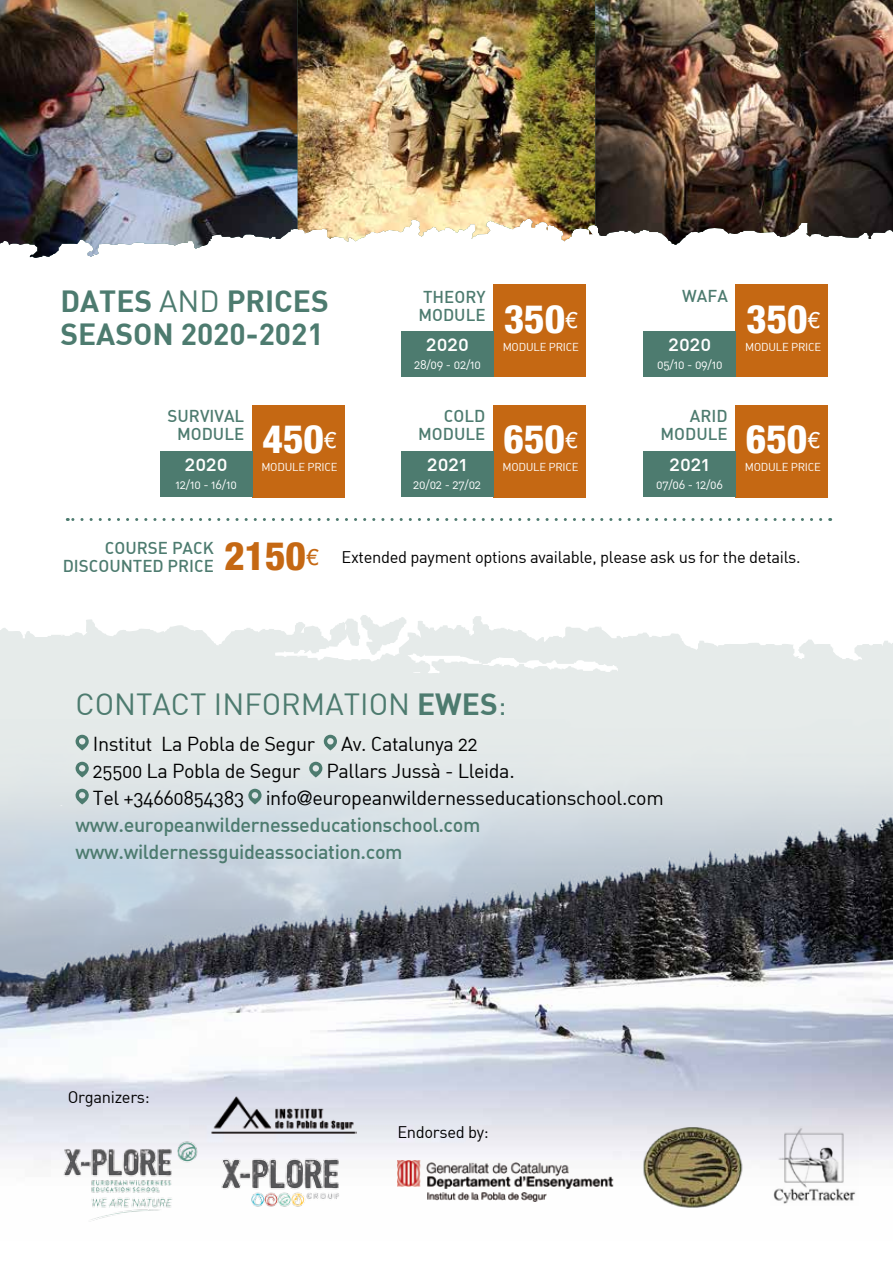
<style>
.page{position:relative;width:893px;height:1263px;background:#fff}
.page>*{position:absolute;margin:0;border:0;box-sizing:border-box;transform-origin:0 0}
.t1{font:800 condensed 39.3px "Helvetica Neue LT Std";color:#fff}
.t2{font:30px/33px "DIN Bold";color:#4d7b6f}
.t3{font:30px "DIN";color:#4d7b6f}
.t4{font:20.25px "DIN Medium Alternate";color:#fff}
.t5{font:19.8px/27px "DIN Regular Alternate";letter-spacing:-.02em;color:#000}
.t6{font:19.8px/27px "DIN Medium Alternate";letter-spacing:-.02em;color:#4d7b6f}
.t7{font:16.8px/18px "DIN Medium Alternate";color:#4d7b6f;text-align:right}
.t8{font:16.5px "DIN Regular Alternate";letter-spacing:-.02em;color:#000}
.t9{font:12.3px "DIN Regular Alternate";letter-spacing:-.02em;color:#fff}
.t10{font:11.25px "DIN Regular Alternate";letter-spacing:-.02em;color:#fff}
.s1{font-family:"DIN"}
.s2{font-family:"Helvetica Neue";font-weight:400;font-stretch:normal;font-size:22.5px}
.s3{font-family:"Helvetica Neue LT Std";font-weight:800;font-stretch:condensed;font-size:39.3px;color:#c56813}
.s4{font-family:"Helvetica Neue";font-size:22.5px;color:#c56813}
.s5{font-family:"DIN Bold"}
.s6{font-family:"Helvetica Neue"}
</style>
<div class="page">
<svg style="left:0;top:616px;width:893px;height:79px;fill:#e6ebea"></svg>
<img style="left:0;top:695px;width:893px;height:469px">
<img style="left:541px;top:0;width:54px;height:242px">
<img style="left:0;top:0;width:297px;height:258px">
<img style="left:297px;top:0;width:244px;height:242px">
<img style="left:595px;top:0;width:298px;height:245px">
<div style="left:252px;top:405px;width:92px;height:92px;background:#c56813"></div>
<div style="left:160px;top:451px;width:92px;height:46px;background:#4d7b6f"></div>
<div style="left:493px;top:405px;width:92px;height:92px;background:#c56813"></div>
<div style="left:401px;top:451px;width:92px;height:46px;background:#4d7b6f"></div>
<div style="left:493px;top:285px;width:93px;height:92px;background:#c56813"></div>
<div style="left:401px;top:331px;width:92px;height:46px;background:#4d7b6f"></div>
<div style="left:736px;top:285px;width:92px;height:92px;background:#c56813"></div>
<div style="left:644px;top:331px;width:92px;height:46px;background:#4d7b6f"></div>
<div style="left:736px;top:405px;width:92px;height:92px;background:#c56813"></div>
<div style="left:644px;top:451px;width:92px;height:46px;background:#4d7b6f"></div>
<svg style="left:67px;top:518px;width:754px;height:3px"></svg>
<svg style="left:75px;top:735px;width:14px;height:15px"></svg>
<svg style="left:324px;top:735px;width:13px;height:15px"></svg>
<svg style="left:75px;top:762px;width:14px;height:15px"></svg>
<svg style="left:309px;top:762px;width:14px;height:15px"></svg>
<svg style="left:75px;top:789px;width:14px;height:15px"></svg>
<svg style="left:248px;top:789px;width:14px;height:15px"></svg>
<img style="left:211px;top:1095px;width:145px;height:39px">
<img style="left:769px;top:1126px;width:89px;height:78px">
<img style="left:397px;top:1160px;width:219px;height:42px">
<img style="left:637px;top:1124px;width:112px;height:84px">
<img style="left:59px;top:1134px;width:142px;height:88px">
<img style="left:211px;top:1150px;width:143px;height:57px">
<h2 class="t2" style="left:60px;top:284px;width:270px">DATES <span class="s1">AND</span> PRICES<br>SEASON 2020-2021</h2>
<p class="t7" style="left:418px;top:288px;width:69px;text-align:left">THEORY<br>MODULE</p>
<p class="t4" style="left:426px;top:331px;width:45px">2020</p>
<h1 class="t1" style="left:504px;top:295px;width:75px">350<span class="s2">€</span></h1>
<p class="t10" style="left:503px;top:340px;width:78px">MODULE PRICE</p>
<p class="t7" style="left:682px;top:286px;width:47px">WAFA</p>
<p class="t4" style="left:668px;top:331px;width:45px">2020</p>
<h1 class="t1" style="left:746px;top:295px;width:75px">350<span class="s2">€</span></h1>
<p class="t10" style="left:745px;top:340px;width:78px">MODULE PRICE</p>
<p class="t9" style="left:414px;top:357px;width:68px">28/09 - 02/10</p>
<p class="t9" style="left:657px;top:357px;width:67px">05/10 - 09/10</p>
<p class="t7" style="left:168px;top:406px;width:78px;text-align:center">SURVIVAL<br>MODULE</p>
<p class="t4" style="left:185px;top:451px;width:45px">2020</p>
<h1 class="t1" style="left:262px;top:415px;width:75px">450<span class="s2">€</span></h1>
<p class="t10" style="left:261px;top:460px;width:78px">MODULE PRICE</p>
<p class="t7" style="left:418px;top:406px;width:69px">COLD<br>MODULE</p>
<p class="t4" style="left:427px;top:451px;width:42px">2021</p>
<h1 class="t1" style="left:504px;top:415px;width:75px">650<span class="s2">€</span></h1>
<p class="t10" style="left:502px;top:460px;width:78px">MODULE PRICE</p>
<p class="t7" style="left:661px;top:406px;width:69px">ARID<br>MODULE</p>
<p class="t4" style="left:669px;top:451px;width:42px">2021</p>
<h1 class="t1" style="left:746px;top:415px;width:75px">650<span class="s2">€</span></h1>
<p class="t10" style="left:745px;top:460px;width:78px">MODULE PRICE</p>
<p class="t9" style="left:175px;top:477px;width:63px">12/10 - 16/10</p>
<p class="t9" style="left:413px;top:477px;width:69px">20/02 - 27/02</p>
<p class="t9" style="left:656px;top:477px;width:68px">07/06 - 12/06</p>
<p class="t7" style="left:63px;top:539px;width:153px">COURSE PACK<br>DISCOUNTED PRICE</p>
<p class="t8" style="left:224px;top:547px;width:578px"><span class="s3">2150</span><span class="s4">€</span> Extended payment options available, please ask us for the details.</p>
<h2 class="t3" style="left:76px;top:685px;width:433px">CONTACT INFORMATION <span class="s5">EWES</span>:</h2>
<p class="t5" style="left:93px;top:729px;width:224px">Institut La Pobla de Segur</p>
<p class="t5" style="left:341px;top:729px;width:138px">Av. Catalunya 22</p>
<p class="t5" style="left:93px;top:756px;width:209px">25500 La Pobla de Segur</p>
<p class="t5" style="left:93px;top:756px;width:572px;text-indent:234px">Pallars Jussà - Lleida.<br>Tel +34660854383 info<span class="s6">@</span>europeanwildernesseducationschool.com</p>
<p class="t6" style="left:76px;top:810px;width:406px">www.europeanwildernesseducationschool.com www.wildernessguideassociation.com</p>
<p class="t8" style="left:68px;top:1086px;width:83px">Organizers:</p>
<p class="t8" style="left:397px;top:1122px;width:93px">Endorsed by:</p>
</div>
